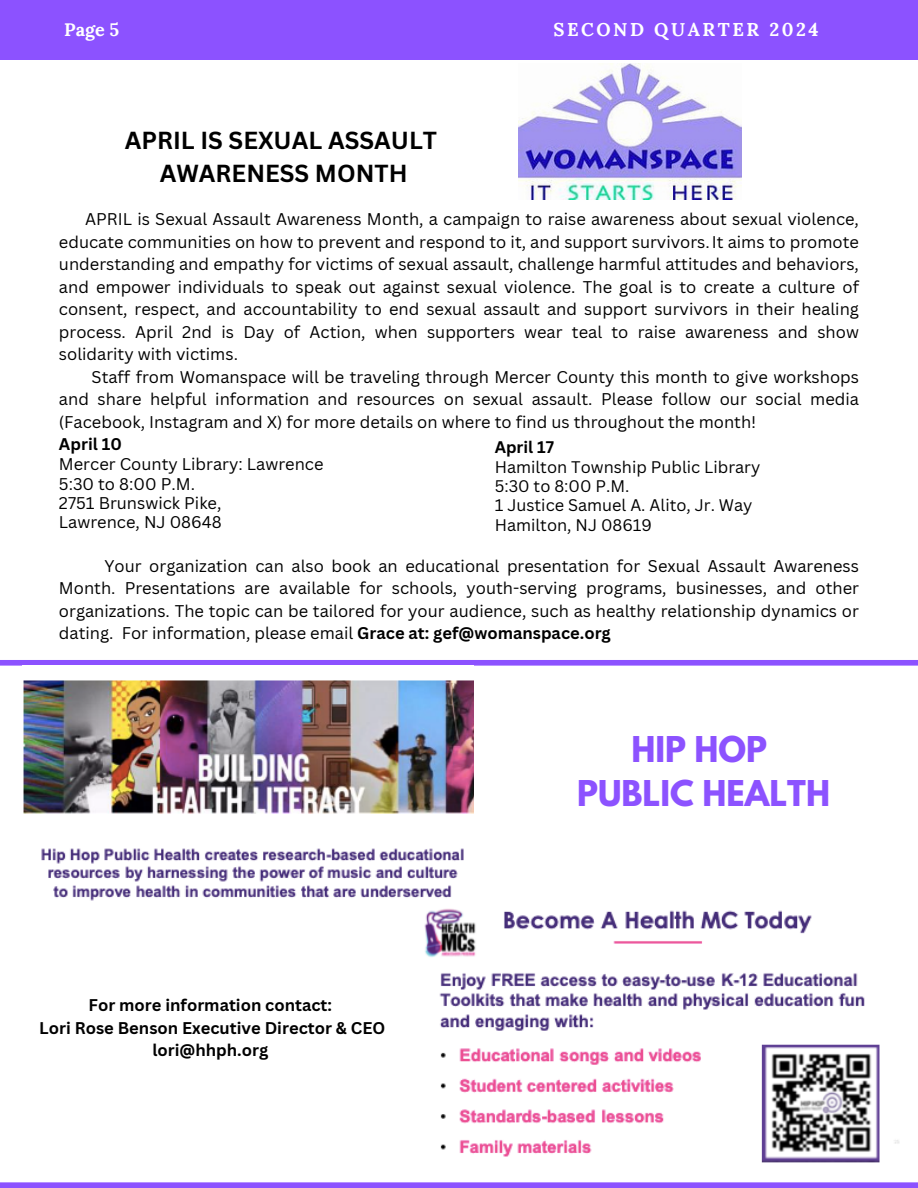
<style>
.page{position:relative;width:918px;height:1188px;background:#fff}
.page>*{position:absolute;margin:0;border:0;box-sizing:border-box;transform-origin:0 0}
.t1{font:700 31.5px/43.8px "League Spartan";color:#8c52ff;text-align:center}
.t2{font:700 24px/32.7px "Canva Sans";color:#000;text-align:center}
.t3{font:700 18.45px "Lora";letter-spacing:.14em;color:#fff}
.t4{font:700 18px "Lora";color:#fff}
.t5{font:16.5px/22.5px "Canva Sans";color:#000;text-align:justify}
.t6{font:700 16.5px/22.5px "Canva Sans";color:#000;text-align:center}
.t7{font:16.35px "Canva Sans";color:#000}
.t8{font:700 16.35px "Canva Sans";color:#000}
.s1{font-weight:700}
</style>
<div class="page">
<div style="left:0;top:0;width:918px;height:60px;background:#8c52ff"></div>
<div style="left:0;top:660px;width:918px;height:6px;background:#8c52ff"></div>
<div style="left:0;top:1182px;width:918px;height:6px;background:#8c52ff"></div>
<img style="left:518px;top:63px;width:223px;height:136px">
<img style="left:424px;top:908px;width:475px;height:255px">
<img style="left:23px;top:680px;width:451px;height:221px">
<p class="t4" style="left:64px;top:18px;width:57px">Page 5</p>
<p class="t2" style="left:125px;top:123px;width:314px">APRIL IS SEXUAL ASSAULT<br>AWARENESS MONTH</p>
<p class="t3" style="left:553px;top:17px;width:267px">SECOND QUARTER 2024</p>
<h4 class="t5" style="left:59px;top:207px;width:802px;text-indent:26px">APRIL is Sexual Assault Awareness Month, a campaign to raise awareness about sexual violence, educate communities on how to prevent and respond to it, and support survivors.It aims to promote understanding and empathy for victims of sexual assault, challenge harmful attitudes and behaviors, and empower individuals to speak out against sexual violence. The goal is to create a culture of consent, respect, and accountability to end sexual assault and support survivors in their healing process. April 2nd is Day of Action, when supporters wear teal to raise awareness and show solidarity with victims.</h4>
<h3 class="t5" style="left:59px;top:365px;width:802px;text-indent:33px">Staff from Womanspace will be traveling through Mercer County this month to give workshops and share helpful information and resources on sexual assault. Please follow our social media (Facebook, Instagram and X) for more details on where to find us throughout the month!</h3>
<h2 class="t6" style="left:59px;top:432px;width:65px">April 10</h2>
<p class="t5" style="left:59px;top:453px;width:266px">Mercer County Library: Lawrence</p>
<p class="t5" style="left:59px;top:472px;width:138px">5:30 to 8:00 P.M.</p>
<p class="t5" style="left:59px;top:491px;width:164px">2751 Brunswick Pike,</p>
<p class="t5" style="left:59px;top:510px;width:164px">Lawrence, NJ 08648</p>
<p class="t5" style="left:59px;top:554px;width:802px;text-indent:46px">Your organization can also book an educational presentation for Sexual Assault Awareness Month. Presentations are available for schools, youth-serving programs, businesses, and other organizations. The topic can be tailored for your audience, such as healthy relationship dynamics or dating. For information, please email <span class="s1">Grace at: gef@womanspace.org</span></p>
<p class="t8" style="left:495px;top:436px;width:61px">April 17</p>
<p class="t7" style="left:495px;top:456px;width:267px">Hamilton Township Public Library</p>
<p class="t7" style="left:495px;top:475px;width:136px">5:30 to 8:00 P.M.</p>
<p class="t7" style="left:495px;top:494px;width:259px">1 Justice Samuel A. Alito, Jr. Way</p>
<p class="t7" style="left:495px;top:513px;width:159px">Hamilton, NJ 08619</p>
<h1 class="t6" style="left:39px;top:994px;width:348px">For more information contact:<br>Lori Rose Benson Executive Director &amp; CEO lori@hhph.org</h1>
<p class="t1" style="left:577px;top:732px;width:254px">HIP HOP<br>PUBLIC HEALTH</p>
</div>
